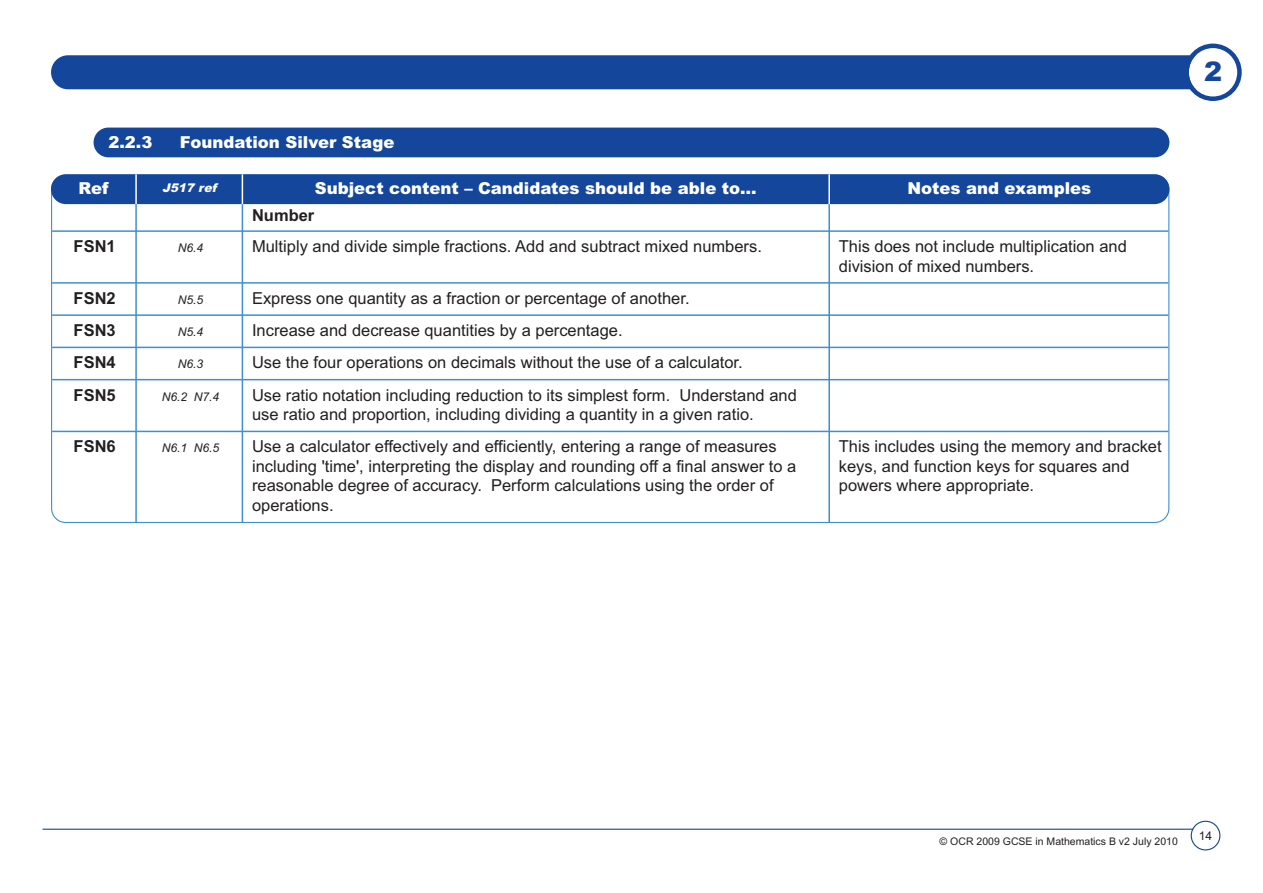
<style>
.page{position:relative;width:1263px;height:893px;background:#fff}
.page>*{position:absolute;margin:0;border:0;box-sizing:border-box;transform-origin:0 0}
.t1{font:900 27px "Arial";color:#14469b}
.t2{font:16.5px/19.5px "Arial";color:#231f20}
.t3{font:900 16.5px "Arial";color:#fff}
.t4{font:700 16.5px "Arial";color:#231f20}
.t5{font:italic 12px "Arial";color:#231f20}
.t6{font:italic 900 12px "Arial";color:#fff}
.t7{font:12px "Arial";color:#231f20}
.t8{font:10.5px "Arial";color:#231f20}
</style>
<div class="page">
<div style="left:51px;top:55px;width:1161px;height:34px;background:#14469b;border-radius:17px"></div>
<svg style="left:1184px;top:44px;width:58px;height:57px"></svg>
<hr style="left:43px;top:829px;width:1166px;height:1px;background:#14469b">
<svg style="left:1191px;top:821px;width:29px;height:29px"></svg>
<svg style="left:51px;top:174px;width:1118px;height:349px"></svg>
<hr style="left:52px;top:230px;width:1116px;height:2px;background:#3f90cd">
<hr style="left:52px;top:282px;width:1116px;height:2px;background:#3f90cd">
<hr style="left:52px;top:314px;width:1116px;height:2px;background:#3f90cd">
<hr style="left:52px;top:347px;width:1116px;height:1px;background:#3f90cd">
<hr style="left:52px;top:379px;width:1116px;height:1px;background:#3f90cd">
<hr style="left:52px;top:431px;width:1116px;height:1px;background:#3f90cd">
<div style="left:51px;top:174px;width:1118px;height:30px;background:#14469b;border-radius:15px"></div>
<hr style="left:135px;top:174px;width:2px;height:30px;background:#fff">
<hr style="left:135px;top:204px;width:2px;height:319px;background:#3f90cd">
<hr style="left:242px;top:204px;width:1px;height:319px;background:#3f90cd">
<hr style="left:828px;top:204px;width:2px;height:319px;background:#3f90cd">
<hr style="left:242px;top:174px;width:1px;height:30px;background:#fff">
<hr style="left:828px;top:174px;width:2px;height:30px;background:#fff">
<div style="left:94px;top:128px;width:1075px;height:29px;background:#14469b;border-radius:15px"></div>
<p class="t3" style="left:108px;top:132px;width:46px">2.2.3</p>
<p class="t3" style="left:180px;top:132px;width:216px">Foundation Silver Stage</p>
<p class="t3" style="left:79px;top:179px;width:31px">Ref</p>
<p class="t6" style="left:162px;top:181px;width:59px">J517 ref</p>
<p class="t3" style="left:315px;top:179px;width:443px">Subject content – Candidates should be able to…</p>
<p class="t3" style="left:907px;top:179px;width:185px">Notes and examples</p>
<p class="t4" style="left:252px;top:206px;width:64px">Number</p>
<p class="t4" style="left:74px;top:237px;width:44px">FSN1</p>
<p class="t5" style="left:178px;top:241px;width:27px">N6.4</p>
<p class="t2" style="left:252px;top:237px;width:511px">Multiply and divide simple fractions. Add and subtract mixed numbers.</p>
<p class="t2" style="left:839px;top:237px;width:289px">This does not include multiplication and division of mixed numbers.</p>
<p class="t4" style="left:74px;top:288px;width:44px">FSN2</p>
<p class="t5" style="left:178px;top:293px;width:27px">N5.5</p>
<p class="t2" style="left:252px;top:288px;width:439px">Express one quantity as a fraction or percentage of another.</p>
<p class="t4" style="left:74px;top:321px;width:44px">FSN3</p>
<p class="t5" style="left:178px;top:325px;width:27px">N5.4</p>
<p class="t2" style="left:252px;top:321px;width:372px">Increase and decrease quantities by a percentage.</p>
<p class="t4" style="left:74px;top:353px;width:44px">FSN4</p>
<p class="t5" style="left:178px;top:357px;width:27px">N6.3</p>
<p class="t2" style="left:252px;top:353px;width:492px">Use the four operations on decimals without the use of a calculator.</p>
<p class="t4" style="left:74px;top:385px;width:44px">FSN5</p>
<p class="t5" style="left:162px;top:389px;width:59px">N6.2 N7.4</p>
<p class="t2" style="left:252px;top:385px;width:546px">Use ratio notation including reduction to its simplest form. Understand and use ratio and proportion, including dividing a quantity in a given ratio.</p>
<p class="t4" style="left:74px;top:437px;width:44px">FSN6</p>
<p class="t5" style="left:162px;top:441px;width:59px">N6.1 N6.5</p>
<p class="t2" style="left:252px;top:437px;width:526px">Use a calculator effectively and efficiently, entering a range of measures</p>
<p class="t2" style="left:839px;top:437px;width:324px">This includes using the memory and bracket</p>
<p class="t2" style="left:252px;top:456px;width:546px">including 'time', interpreting the display and rounding off a final answer to a</p>
<p class="t2" style="left:839px;top:456px;width:292px">keys, and function keys for squares and</p>
<p class="t2" style="left:252px;top:476px;width:523px">reasonable degree of accuracy. Perform calculations using the order of</p>
<p class="t2" style="left:839px;top:476px;width:197px">powers where appropriate.</p>
<p class="t2" style="left:252px;top:495px;width:83px">operations.</p>
<p class="t1" style="left:1204px;top:56px;width:20px">2</p>
<p class="t8" style="left:940px;top:836px;width:240px">© OCR 2009 GCSE in Mathematics B v2 July 2010</p>
<p class="t7" style="left:1199px;top:829px;width:15px">14</p>
</div>
